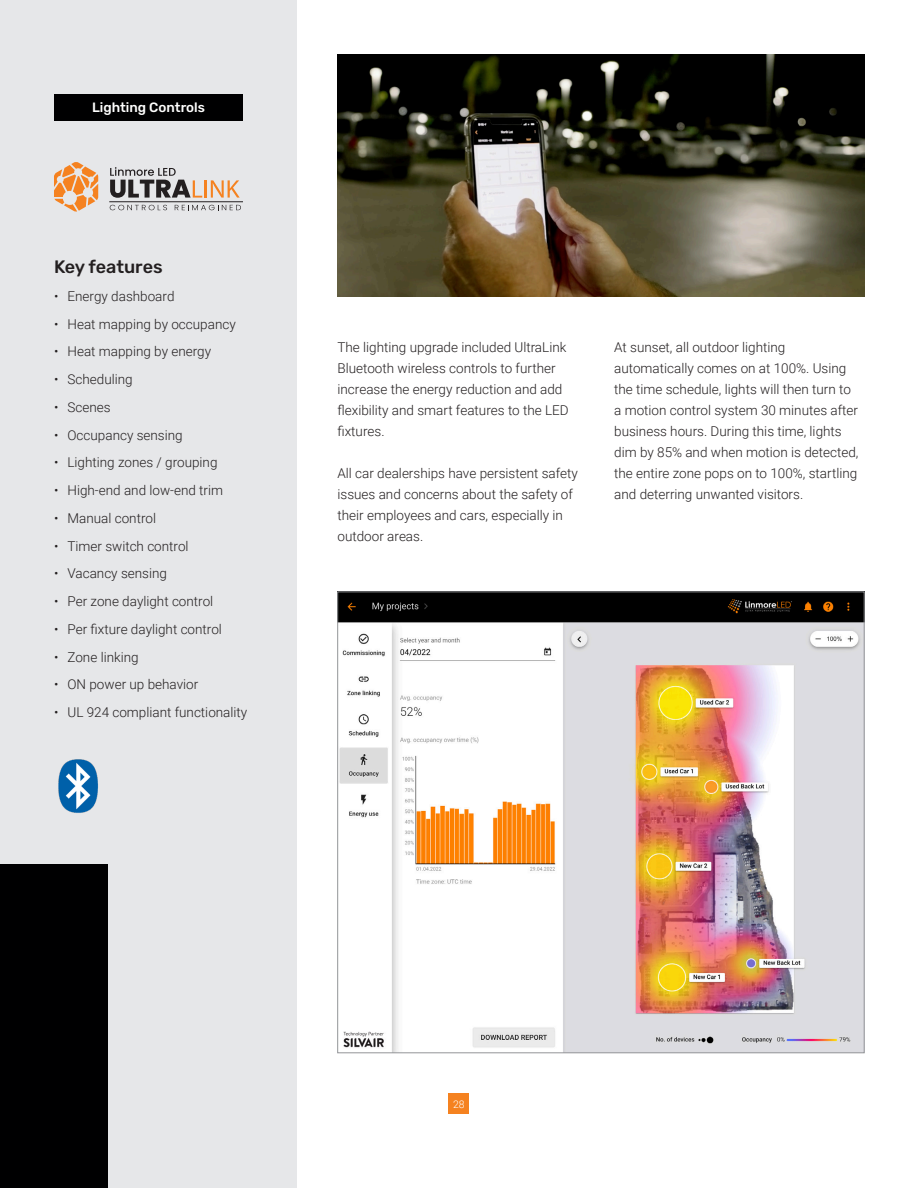
<style>
.page{position:relative;width:918px;height:1188px;background:#fff}
.page>*{position:absolute;margin:0;border:0;box-sizing:border-box;transform-origin:0 0}
.t1{font:500 18px "Rubik";letter-spacing:-.005em;color:#231f20}
.Subhead{font:300 13.5px/21px "Roboto";color:#231f20}
.t2{font:500 13.5px "Rubik";color:#fff}
.t3{font:300 10.5px "Roboto";color:#fff}
</style>
<div class="page">
<div style="left:0;top:0;width:297px;height:1188px;background:#e6e7e9"></div>
<div style="left:0;top:864px;width:108px;height:324px;background:#000001"></div>
<img style="left:340px;top:594px;width:522px;height:457px">
<img style="left:58px;top:759px;width:40px;height:54px">
<img style="left:338px;top:54px;width:526px;height:243px">
<svg style="left:110px;top:167px;width:130px;height:31px"></svg>
<svg style="left:110px;top:205px;width:57px;height:5px"></svg>
<svg style="left:175px;top:205px;width:66px;height:5px"></svg>
<hr style="left:109px;top:202px;width:134px;height:1px;background:#231f20">
<svg style="left:54px;top:162px;width:44px;height:50px"></svg>
<div style="left:54px;top:94px;width:189px;height:28px;background:#000001"></div>
<div style="left:449px;top:1094px;width:20px;height:20px;background:#f58220"></div>
<p class="t2" style="left:92px;top:100px;width:114px">Lighting Controls</p>
<p class="t1" style="left:54px;top:257px;width:110px">Key features</p>
<p class="Subhead" style="left:54px;top:285px;width:122px">• Energy dashboard</p>
<p class="Subhead" style="left:54px;top:313px;width:183px">• Heat mapping by occupancy</p>
<p class="Subhead" style="left:54px;top:341px;width:159px">• Heat mapping by energy</p>
<p class="Subhead" style="left:54px;top:368px;width:80px">• Scheduling</p>
<p class="Subhead" style="left:54px;top:396px;width:58px">• Scenes</p>
<p class="Subhead" style="left:54px;top:424px;width:130px">• Occupancy sensing</p>
<p class="Subhead" style="left:54px;top:452px;width:165px">• Lighting zones / grouping</p>
<p class="Subhead" style="left:54px;top:479px;width:171px">• High-end and low-end trim</p>
<p class="Subhead" style="left:54px;top:507px;width:104px">• Manual control</p>
<p class="Subhead" style="left:54px;top:535px;width:136px">• Timer switch control</p>
<p class="Subhead" style="left:54px;top:563px;width:114px">• Vacancy sensing</p>
<p class="Subhead" style="left:54px;top:590px;width:161px">• Per zone daylight control</p>
<p class="Subhead" style="left:54px;top:618px;width:169px">• Per fixture daylight control</p>
<p class="Subhead" style="left:54px;top:646px;width:86px">• Zone linking</p>
<p class="Subhead" style="left:54px;top:674px;width:146px">• ON power up behavior</p>
<p class="Subhead" style="left:54px;top:701px;width:195px">• UL 924 compliant functionality</p>
<p class="Subhead" style="left:338px;top:336px;width:233px">The lighting upgrade included UltraLink Bluetooth wireless controls to further increase the energy reduction and add flexibility and smart features to the LED fixtures.</p>
<p class="Subhead" style="left:338px;top:462px;width:242px">All car dealerships have persistent safety issues and concerns about the safety of their employees and cars, especially in outdoor areas.</p>
<p class="Subhead" style="left:614px;top:336px;width:246px">At sunset, all outdoor lighting automatically comes on at 100%. Using the time schedule, lights will then turn to a motion control system 30 minutes after business hours. During this time, lights dim by 85% and when motion is detected, the entire zone pops on to 100%, startling and deterring unwanted visitors.</p>
<p class="t3" style="left:453px;top:1097px;width:13px">28</p>
</div>
